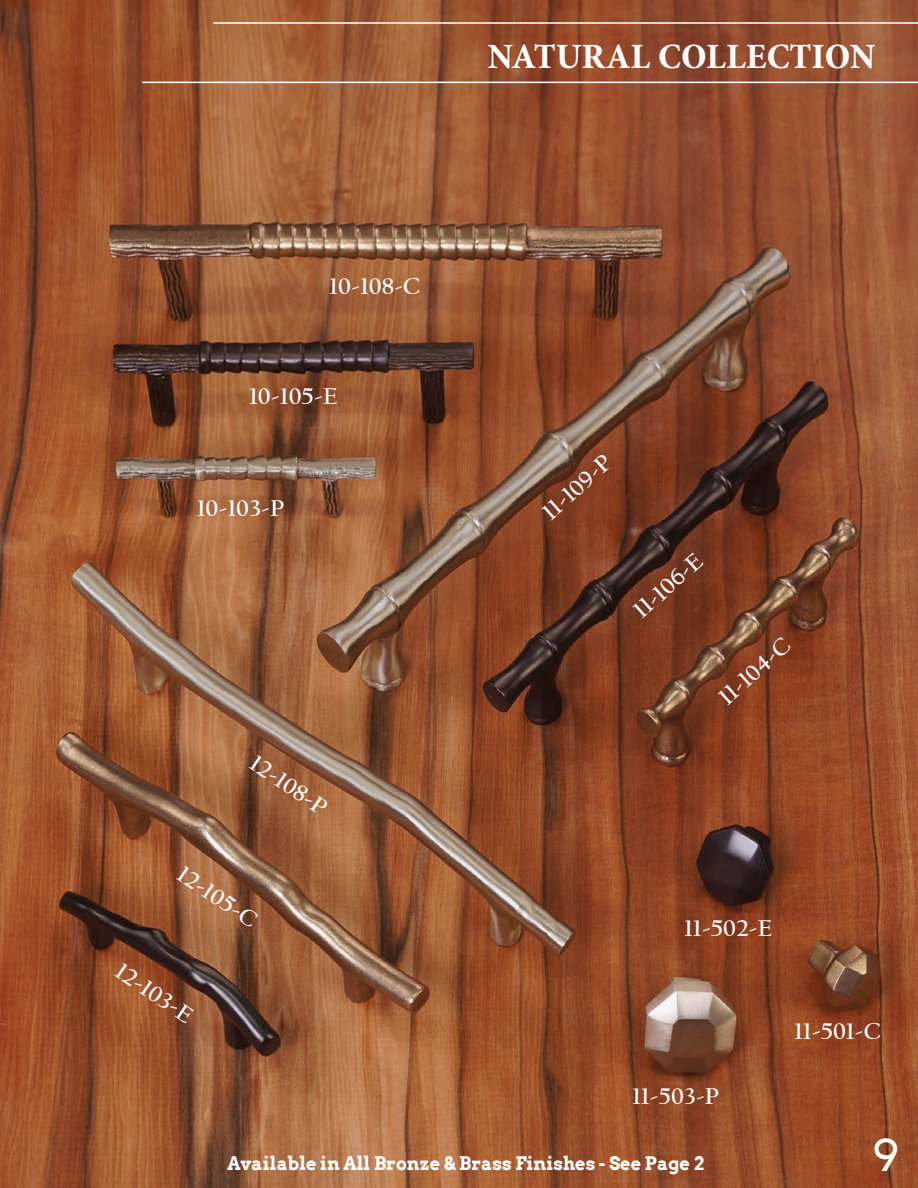
<style>
.page{position:relative;width:918px;height:1188px;background:#fff}
.page>*{position:absolute;margin:0;border:0;box-sizing:border-box;transform-origin:0 0}
.t1{font:43.8px "Arvo";color:#fff}
.t2{font:700 condensed 36px "Minion Pro";color:#fff;scale:1.09 1}
.t3{font:700 24px "Californian FB";color:#fff}
.t4{font:700 18.75px "Arvo";color:#fff;scale:.96 1}
</style>
<div class="page">
<img style="left:0;top:0;width:918px;height:1188px">
<hr style="left:142px;top:82px;width:776px;height:1px;background:#fff">
<hr style="left:213px;top:22px;width:705px;height:2px;background:#fff">
<p class="t2" style="left:487px;top:31px;width:358px">NATURAL COLLECTION</p>
<p class="t3" style="left:330px;top:273px;width:92px">10-108-C</p>
<p class="t3" style="left:249px;top:383px;width:89px">10-105-E</p>
<p class="t3" style="left:197px;top:495px;width:89px">10-103-P</p>
<p class="t3" style="left:260px;top:750px;width:89px;rotate:34deg">12-108-P</p>
<p class="t3" style="left:188px;top:861px;width:92px;rotate:34deg">12-105-C</p>
<p class="t3" style="left:126px;top:957px;width:88px;rotate:34deg">12-103-E</p>
<p class="t3" style="left:537px;top:505px;width:85px;rotate:-42deg">11-109-P</p>
<p class="t3" style="left:628px;top:603px;width:85px;rotate:-42deg">11-106-E</p>
<p class="t3" style="left:713px;top:690px;width:89px;rotate:-42deg">11-104-C</p>
<p class="t3" style="left:685px;top:915px;width:89px">11-502-E</p>
<p class="t3" style="left:633px;top:1083px;width:88px">11-503-P</p>
<p class="t3" style="left:795px;top:1018px;width:88px">11-501-C</p>
<p class="t4" style="left:227px;top:1151px;width:498px">Available in All Bronze &amp; Brass Finishes - See Page 2</p>
<p class="t1" style="left:872px;top:1129px;width:29px">9</p>
</div>
